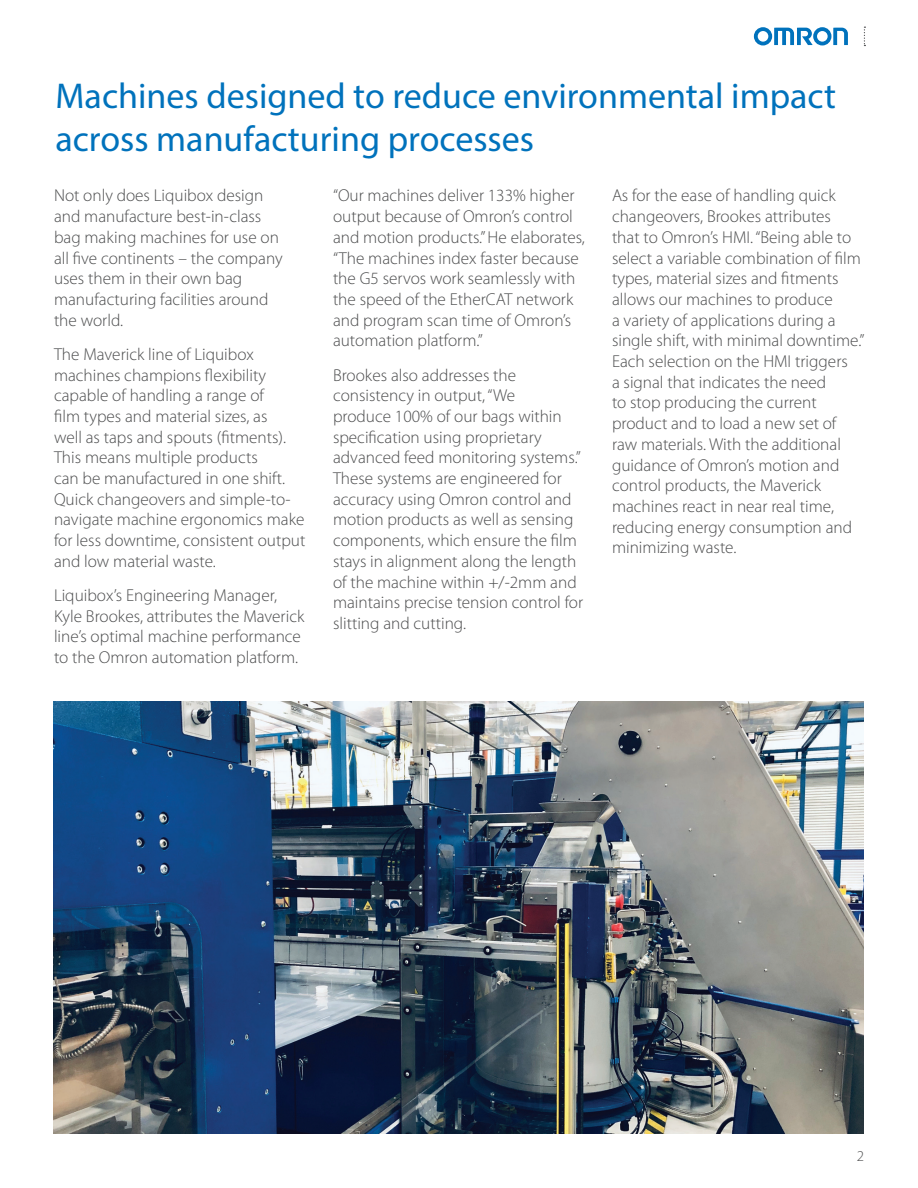
<style>
.page{position:relative;width:918px;height:1188px;background:#fff}
.page>*{position:absolute;margin:0;border:0;box-sizing:border-box;transform-origin:0 0}
.t1{font:36px/43.2px "Myriad Pro";color:#0072bc}
.t2{font:300 17.25px/20.7px "Myriad Pro";color:#4b4c4d}
.t3{font:300 15px "Myriad Pro";color:#4b4c4d}
</style>
<div class="page">
<svg style="left:754px;top:27px;width:94px;height:18px"></svg>
<svg style="left:864px;top:27px;width:1px;height:19px"></svg>
<img style="left:53px;top:702px;width:810px;height:432px">
<p class="t1" style="left:56px;top:73px;width:782px">Machines designed to reduce environmental impact across manufacturing processes</p>
<p class="t2" style="left:54px;top:185px;width:230px">Not only does Liquibox design and manufacture best-in-class bag making machines for use on all five continents – the company uses them in their own bag manufacturing facilities around the world.</p>
<p class="t2" style="left:54px;top:344px;width:253px">The Maverick line of Liquibox machines champions flexibility capable of handling a range of<br>film types and material sizes, as<br>well as taps and spouts (fitments).<br>This means multiple products<br>can be manufactured in one shift.<br>Quick changeovers and simple-to&shy;navigate machine ergonomics make for less downtime, consistent output and low material waste.</p>
<p class="t2" style="left:54px;top:585px;width:252px">Liquibox’s Engineering Manager, Kyle Brookes, attributes the Maverick line’s optimal machine performance to the Omron automation platform.</p>
<p class="t2" style="left:612px;top:185px;width:254px">As for the ease of handling quick changeovers, Brookes attributes<br>that to Omron’s HMI. “Being able to select a variable combination of film types, material sizes and fitments allows our machines to produce<br>a variety of applications during a single shift, with minimal downtime.”<br>Each selection on the HMI triggers<br>a signal that indicates the need<br>to stop producing the current product and to load a new set of raw materials. With the additional guidance of Omron’s motion and control products, the Maverick machines react in near real time, reducing energy consumption and minimizing waste.</p>
<p class="t2" style="left:333px;top:185px;width:253px">“Our machines deliver 133% higher output because of Omron’s control and motion products.” He elaborates, “The machines index faster because the G5 servos work seamlessly with the speed of the EtherCAT network and program scan time of Omron’s automation platform.”</p>
<p class="t2" style="left:333px;top:364px;width:252px">Brookes also addresses the consistency in output, “We<br>produce 100% of our bags within specification using proprietary advanced feed monitoring systems.”<br>These systems are engineered for accuracy using Omron control and motion products as well as sensing components, which ensure the film stays in alignment along the length of the machine within +/-2mm and maintains precise tension control for slitting and cutting.</p>
<p class="t3" style="left:857px;top:1147px;width:9px">2</p>
</div>
